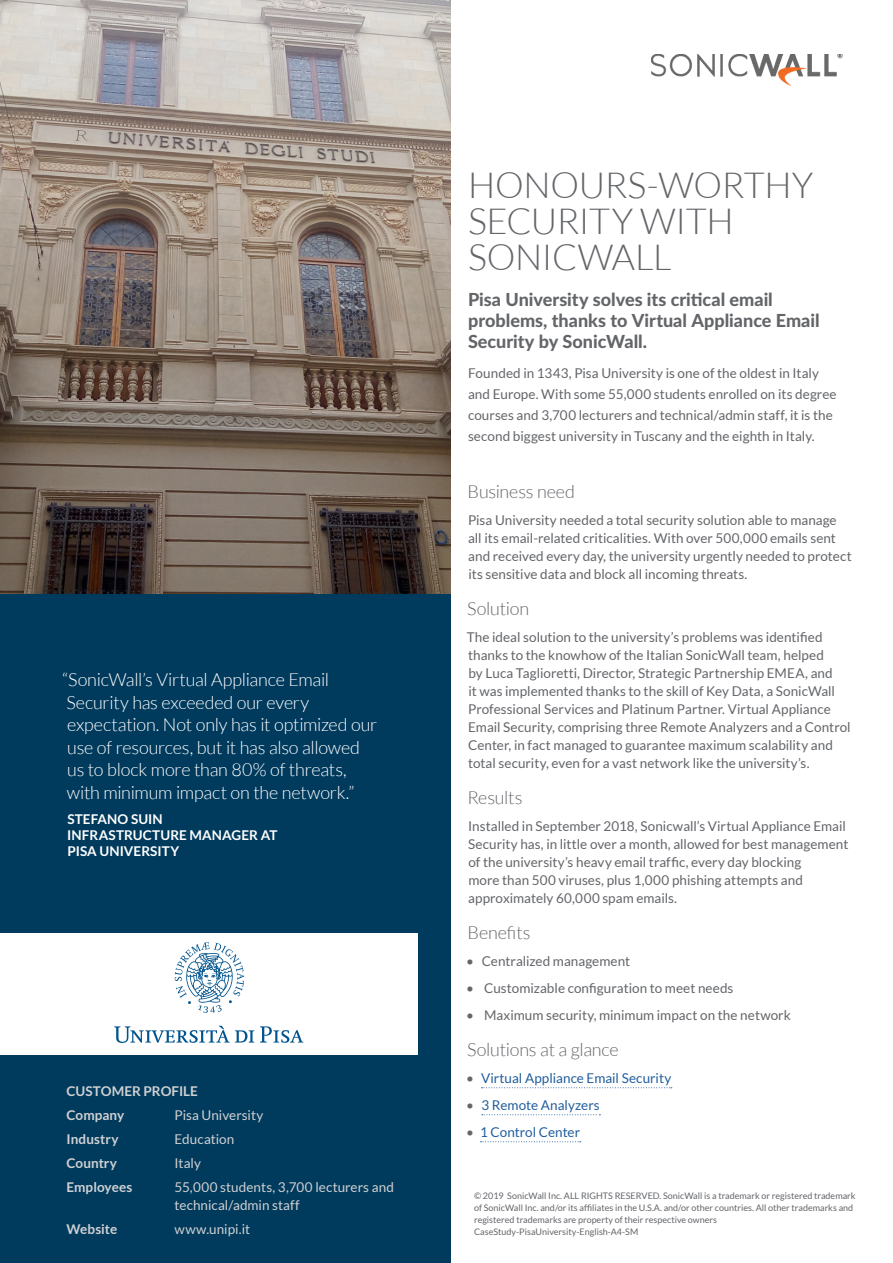
<style>
.page{position:relative;width:893px;height:1263px;background:#fff}
.page>*{position:absolute;margin:0;border:0;box-sizing:border-box;transform-origin:0 0}
.t1{font:300 36px/36px "Lato";letter-spacing:-.01em;color:#636569}
.t2{font:300 18px/22.5px "Lato";letter-spacing:-.01em;color:#fff}
.t3{font:800 18px/21px "Lato";color:#636569}
.t4{font:300 18px "Lato";letter-spacing:-.015em;color:#636569}
.t5{font:13.5px/18px "Lato";color:#636569}
.t6{font:13.5px/18px "Lato";letter-spacing:.005em;color:#d0d1d2}
.t7{font:13.5px "Lato";color:#215e9e}
.t8{font:700 13.5px/24px "Lato";letter-spacing:.005em;color:#d0d1d2}
.t9{font:700 13.5px/16.2px "Lato";letter-spacing:.005em;color:#fff}
.t10{font:9px/12px "Lato";color:#636569}
.s1{color:#636569}
</style>
<div class="page">
<img style="left:651px;top:54px;width:191px;height:32px">
<img style="left:0;top:0;width:450px;height:594px">
<svg style="left:481px;top:1087px;width:191px;height:1px"></svg>
<svg style="left:482px;top:1114px;width:118px;height:1px"></svg>
<svg style="left:480px;top:1141px;width:101px;height:1px"></svg>
<div style="left:0;top:594px;width:450px;height:669px;background:#003a5d"></div>
<div style="left:0;top:933px;width:418px;height:122px;background:#fff"></div>
<svg style="left:260px;top:1026px;width:43px;height:17px"></svg>
<svg style="left:114px;top:1026px;width:140px;height:17px"></svg>
<svg style="left:175px;top:942px;width:69px;height:71px"></svg>
<h2 class="t2" style="left:62px;top:668px;width:317px">“SonicWall’s Virtual Appliance Email Security has exceeded our every expectation. Not only has it optimized our use of resources, but it has also allowed<br>us to block more than 80% of threats, with minimum impact on the network.”</h2>
<p class="t9" style="left:67px;top:811px;width:212px">STEFANO SUIN<br>INFRASTRUCTURE MANAGER AT<br>PISA UNIVERSITY</p>
<p class="t8" style="left:67px;top:1078px;width:133px">CUSTOMER PROFILE<br>Company</p>
<p class="t6" style="left:175px;top:1105px;width:90px">Pisa University</p>
<p class="t8" style="left:67px;top:1126px;width:54px">Industry</p>
<p class="t6" style="left:175px;top:1129px;width:61px">Education</p>
<p class="t8" style="left:67px;top:1150px;width:52px">Country</p>
<p class="t6" style="left:175px;top:1153px;width:28px">Italy</p>
<p class="t8" style="left:67px;top:1174px;width:67px">Employees</p>
<p class="t6" style="left:175px;top:1177px;width:221px">55,000 students, 3,700 lecturers and technical/admin staff</p>
<p class="t8" style="left:67px;top:1216px;width:52px">Website</p>
<p class="t6" style="left:175px;top:1219px;width:77px">www.unipi.it</p>
<h1 class="t1" style="left:468px;top:167px;width:347px">HONOURS-WORTHY<br>SECURITY WITH<br>SONICWALL</h1>
<h2 class="t3" style="left:468px;top:288px;width:353px">Pisa University solves its critical email problems, thanks to Virtual Appliance Email<br>Security by SonicWall.</h2>
<p class="t5" style="left:468px;top:363px;width:370px;line-height:21px">Founded in 1343, Pisa University is one of the oldest in Italy and Europe. With some 55,000 students enrolled on its degree courses and 3,700 lecturers and technical/admin staff, it is the second biggest university in Tuscany and the eighth in Italy.</p>
<h2 class="t4" style="left:468px;top:482px;width:109px">Business need</h2>
<p class="t5" style="left:468px;top:511px;width:385px">Pisa University needed a total security solution able to manage all its email-related criticalities. With over 500,000 emails sent and received every day, the university urgently needed to protect its sensitive data and block all incoming threats.</p>
<h2 class="t4" style="left:467px;top:599px;width:63px">Solution</h2>
<p class="t5" style="left:467px;top:628px;width:386px">The ideal solution to the university’s problems was identified thanks to the knowhow of the Italian SonicWall team, helped<br>by Luca Taglioretti, Director, Strategic Partnership EMEA, and<br>it was implemented thanks to the skill of Key Data, a SonicWall Professional Services and Platinum Partner. Virtual Appliance Email Security, comprising three Remote Analyzers and a Control Center, in fact managed to guarantee maximum scalability and total security, even for a vast network like the university’s.</p>
<h2 class="t4" style="left:467px;top:788px;width:57px">Results</h2>
<p class="t5" style="left:468px;top:817px;width:382px">Installed in September 2018, Sonicwall’s Virtual Appliance Email Security has, in little over a month, allowed for best management of the university’s heavy email traffic, every day blocking<br>more than 500 viruses, plus 1,000 phishing attempts and approximately 60,000 spam emails.</p>
<h2 class="t4" style="left:468px;top:923px;width:64px">Benefits</h2>
<p class="t5" style="left:466px;top:952px;width:165px">• Centralized management</p>
<p class="t5" style="left:466px;top:979px;width:269px">• Customizable configuration to meet needs</p>
<p class="t5" style="left:466px;top:1006px;width:326px">• Maximum security, minimum impact on the network</p>
<h2 class="t4" style="left:467px;top:1040px;width:153px">Solutions at a glance</h2>
<p class="t7" style="left:466px;top:1071px;width:207px"><span class="s1">•</span> Virtual Appliance Email Security</p>
<p class="t7" style="left:466px;top:1098px;width:135px"><span class="s1">•</span> 3 Remote Analyzers</p>
<p class="t7" style="left:466px;top:1125px;width:115px"><span class="s1">•</span> 1 Control Center</p>
<p class="t10" style="left:474px;top:1189px;width:383px">© 2019 SonicWall Inc. ALL RIGHTS RESERVED. SonicWall is a trademark or registered trademark of SonicWall Inc. and/or its affiliates in the U.S.A. and/or other countries. All other trademarks and registered trademarks are property of their respective owners CaseStudy-PisaUniversity-English-A4-SM</p>
</div>
